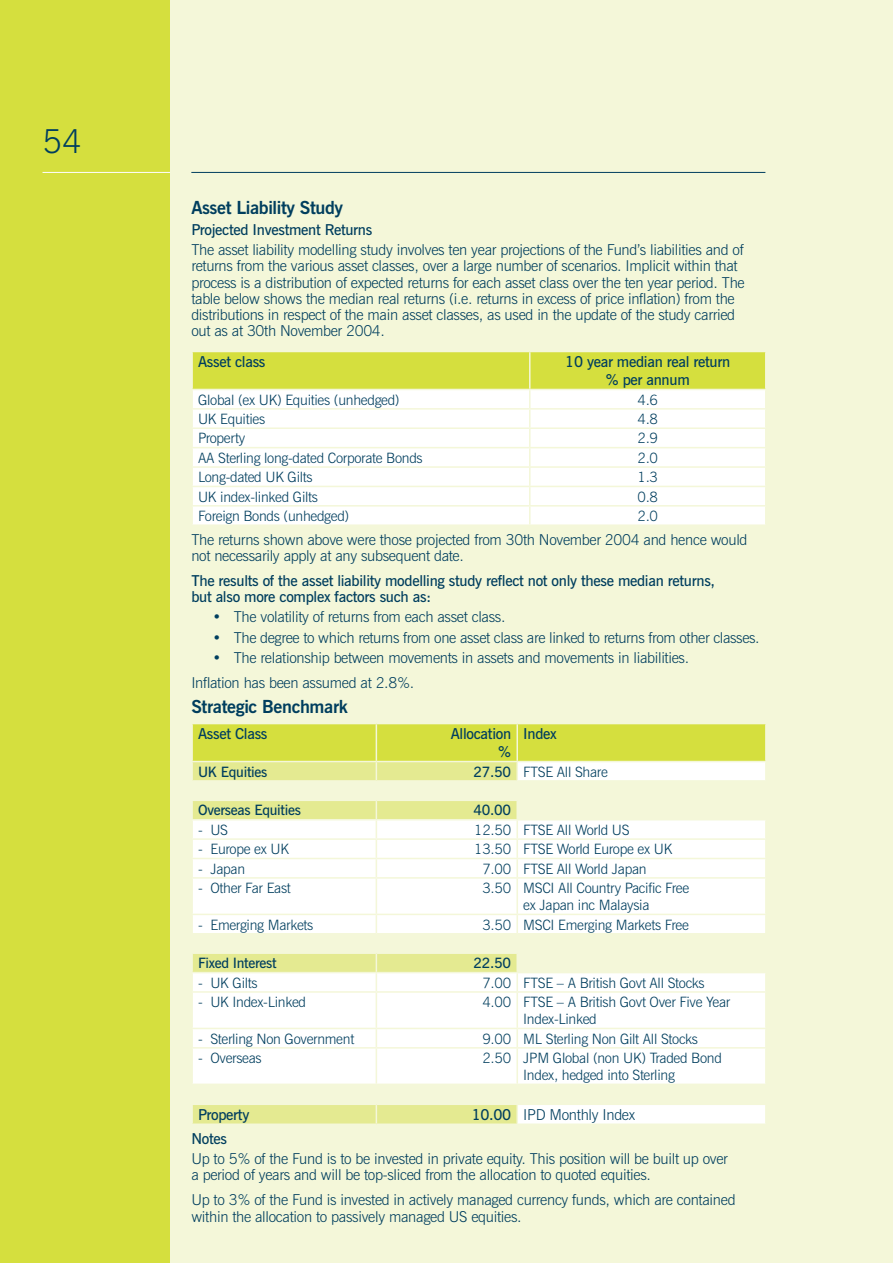
<style>
.page{position:relative;width:893px;height:1263px;background:#fff}
.page>*{position:absolute;margin:0;border:0;box-sizing:border-box;transform-origin:0 0}
.t1{font:300 33px "News Gothic BT";color:#003e5e}
.t2{font:700 18px "News Gothic BT";letter-spacing:-.02em;color:#003e5e}
.t3{font:300 15px/16.2px "News Gothic BT";letter-spacing:-.02em;color:#003e5e}
.t4{font:600 15px/18px "News Gothic BT";letter-spacing:-.02em;color:#003e5e;text-align:center}
.t5{font:300 14.25px/17.1px "News Gothic BT";letter-spacing:-.02em;color:#003e5e;text-align:center}
.t6{font:600 14.25px "News Gothic BT";letter-spacing:-.02em;color:#003e5e}
.s1{font-weight:600}
</style>
<div class="page">
<div style="left:170px;top:0;width:723px;height:1263px;background:#f4f7d9"></div>
<svg style="left:192px;top:351px;width:574px;height:173px;background:#f5f7d3"></svg>
<svg style="left:193px;top:879px;width:572px;height:244px;fill:#fff"></svg>
<svg style="left:192px;top:723px;width:574px;height:154px"></svg>
<hr style="left:376px;top:879px;width:1px;height:35px;background:#f4f7d9">
<hr style="left:516px;top:879px;width:2px;height:35px;background:#f4f7d9">
<hr style="left:191px;top:914px;width:185px;height:1px;background:#f4f7d9">
<hr style="left:376px;top:914px;width:141px;height:1px;background:#f4f7d9">
<hr style="left:517px;top:914px;width:250px;height:1px;background:#f4f7d9">
<hr style="left:191px;top:972px;width:185px;height:1px;background:#f4f7d9">
<hr style="left:376px;top:972px;width:141px;height:1px;background:#f4f7d9">
<hr style="left:517px;top:972px;width:250px;height:1px;background:#f4f7d9">
<hr style="left:191px;top:991px;width:185px;height:2px;background:#f4f7d9">
<hr style="left:376px;top:991px;width:141px;height:2px;background:#f4f7d9">
<hr style="left:376px;top:993px;width:1px;height:35px;background:#f4f7d9">
<hr style="left:517px;top:991px;width:250px;height:2px;background:#f4f7d9">
<hr style="left:516px;top:993px;width:2px;height:35px;background:#f4f7d9">
<hr style="left:191px;top:1028px;width:185px;height:1px;background:#f4f7d9">
<hr style="left:376px;top:1028px;width:141px;height:1px;background:#f4f7d9">
<svg style="left:376px;top:1029px;width:1px;height:18px"></svg>
<hr style="left:517px;top:1028px;width:250px;height:1px;background:#f4f7d9">
<svg style="left:516px;top:1029px;width:2px;height:18px"></svg>
<hr style="left:191px;top:1047px;width:185px;height:1px;background:#f4f7d9">
<hr style="left:376px;top:1047px;width:141px;height:1px;background:#f4f7d9">
<hr style="left:376px;top:1048px;width:1px;height:35px;background:#f4f7d9">
<hr style="left:517px;top:1047px;width:250px;height:1px;background:#f4f7d9">
<hr style="left:516px;top:1048px;width:2px;height:35px;background:#f4f7d9">
<hr style="left:191px;top:1083px;width:185px;height:2px;background:#f4f7d9">
<hr style="left:376px;top:1083px;width:141px;height:2px;background:#f4f7d9">
<hr style="left:517px;top:1083px;width:250px;height:2px;background:#f4f7d9">
<hr style="left:191px;top:1103px;width:185px;height:2px;background:#f4f7d9">
<hr style="left:376px;top:1103px;width:141px;height:2px;background:#f4f7d9">
<svg style="left:376px;top:1085px;width:1px;height:38px"></svg>
<hr style="left:517px;top:1103px;width:250px;height:2px;background:#f4f7d9">
<svg style="left:516px;top:1085px;width:2px;height:38px"></svg>
<hr style="left:191px;top:933px;width:185px;height:1px;background:#f4f7d9">
<hr style="left:376px;top:933px;width:141px;height:1px;background:#f4f7d9">
<svg style="left:376px;top:915px;width:1px;height:76px"></svg>
<hr style="left:517px;top:933px;width:250px;height:1px;background:#f4f7d9">
<svg style="left:516px;top:915px;width:2px;height:76px"></svg>
<hr style="left:191px;top:952px;width:185px;height:2px;background:#f4f7d9">
<hr style="left:376px;top:952px;width:141px;height:2px;background:#f4f7d9">
<hr style="left:517px;top:952px;width:250px;height:2px;background:#f4f7d9">
<div style="left:0;top:0;width:170px;height:1263px;background:#d5df3e"></div>
<hr style="left:43px;top:172px;width:127px;height:1px;background:#fff">
<hr style="left:191px;top:172px;width:574px;height:1px;background:#003e5e">
<h1 class="t1" style="left:43px;top:121px;width:41px">54</h1>
<p class="t2" style="left:191px;top:197px;width:153px">Asset Liability Study</p>
<p class="t4" style="left:191px;top:220px;width:183px">Projected Investment Returns</p>
<p class="t3" style="left:191px;top:242px;width:555px">The asset liability modelling study involves ten year projections of the Fund’s liabilities and of returns from the various asset classes, over a large number of scenarios. Implicit within that process is a distribution of expected returns for each asset class over the ten year period. The table below shows the median real returns (i.e. returns in excess of price inflation) from the distributions in respect of the main asset classes, as used in the update of the study carried out as at 30th November 2004.</p>
<p class="t4" style="left:198px;top:353px;width:69px">Asset class</p>
<p class="t4" style="left:565px;top:353px;width:167px">10 year median real return % per annum</p>
<p class="t5" style="left:198px;top:391px;width:203px">Global (ex UK) Equities (unhedged)</p>
<p class="t5" style="left:637px;top:391px;width:22px">4.6</p>
<p class="t5" style="left:198px;top:410px;width:69px">UK Equities</p>
<p class="t5" style="left:637px;top:410px;width:22px">4.8</p>
<p class="t5" style="left:198px;top:430px;width:49px">Property</p>
<p class="t5" style="left:637px;top:430px;width:22px">2.9</p>
<p class="t5" style="left:198px;top:449px;width:226px">AA Sterling long-dated Corporate Bonds</p>
<p class="t5" style="left:637px;top:449px;width:22px">2.0</p>
<p class="t5" style="left:198px;top:468px;width:116px">Long-dated UK Gilts</p>
<p class="t5" style="left:637px;top:468px;width:22px">1.3</p>
<p class="t5" style="left:198px;top:488px;width:121px">UK index-linked Gilts</p>
<p class="t5" style="left:637px;top:488px;width:22px">0.8</p>
<p class="t5" style="left:198px;top:507px;width:153px">Foreign Bonds (unhedged)</p>
<p class="t5" style="left:637px;top:507px;width:22px">2.0</p>
<p class="t3" style="left:191px;top:531px;width:558px">The returns shown above were those projected from 30th November 2004 and hence would not necessarily apply at any subsequent date.</p>
<p class="t4" style="left:191px;top:572px;width:525px;line-height:16.2px;text-align:left">The results of the asset liability modelling study reflect not only these median returns, but also more complex factors such as:</p>
<p class="t3" style="left:213px;top:609px;width:294px">• The volatility of returns from each asset class.</p>
<p class="t3" style="left:213px;top:629px;width:549px">• The degree to which returns from one asset class are linked to returns from other classes.</p>
<p class="t3" style="left:191px;top:645px;width:499px;line-height:24.8px;text-indent:21px">• The relationship between movements in assets and movements in liabilities.<br>Inflation has been assumed at 2.8%.</p>
<p class="t2" style="left:191px;top:695px;width:158px">Strategic Benchmark</p>
<p class="t4" style="left:198px;top:725px;width:71px">Asset Class</p>
<p class="t4" style="left:451px;top:725px;width:62px;text-align:right">Allocation %</p>
<p class="t4" style="left:523px;top:725px;width:35px">Index</p>
<p class="t6" style="left:198px;top:763px;width:71px">UK Equities</p>
<p class="t5" style="left:474px;top:763px;width:136px"><span class="s1">27.50</span> FTSE All Share</p>
<p class="t6" style="left:198px;top:802px;width:104px">Overseas Equities</p>
<p class="t6" style="left:474px;top:802px;width:39px">40.00</p>
<p class="t5" style="left:198px;top:821px;width:32px">- US</p>
<p class="t5" style="left:474px;top:821px;width:157px">12.50 FTSE All World US</p>
<p class="t5" style="left:198px;top:840px;width:92px">- Europe ex UK</p>
<p class="t5" style="left:474px;top:840px;width:200px">13.50 FTSE World Europe ex UK</p>
<p class="t5" style="left:198px;top:860px;width:49px">- Japan</p>
<p class="t5" style="left:482px;top:860px;width:166px">7.00 FTSE All World Japan</p>
<p class="t5" style="left:198px;top:879px;width:94px">- Other Far East</p>
<p class="t5" style="left:482px;top:879px;width:208px">3.50 MSCI All Country Pacific Free ex Japan inc Malaysia</p>
<p class="t5" style="left:198px;top:916px;width:117px">- Emerging Markets</p>
<p class="t5" style="left:482px;top:916px;width:208px">3.50 MSCI Emerging Markets Free</p>
<p class="t6" style="left:198px;top:954px;width:80px">Fixed Interest</p>
<p class="t6" style="left:474px;top:954px;width:39px">22.50</p>
<p class="t5" style="left:198px;top:974px;width:61px">- UK Gilts</p>
<p class="t5" style="left:482px;top:974px;width:224px">7.00 FTSE – A British Govt All Stocks</p>
<p class="t5" style="left:198px;top:993px;width:109px">- UK Index-Linked</p>
<p class="t5" style="left:523px;top:993px;width:209px;text-align:left;text-indent:-41px">4.00 FTSE – A British Govt Over Five Year<br>Index-Linked</p>
<p class="t5" style="left:198px;top:1030px;width:158px">- Sterling Non Government</p>
<p class="t5" style="left:482px;top:1030px;width:217px">9.00 ML Sterling Non Gilt All Stocks</p>
<p class="t5" style="left:198px;top:1049px;width:65px">- Overseas</p>
<p class="t5" style="left:482px;top:1049px;width:241px">2.50 JPM Global (non UK) Traded Bond<br>Index, hedged into Sterling</p>
<p class="t4" style="left:198px;top:1105px;width:53px">Property</p>
<p class="t3" style="left:472px;top:1106px;width:165px"><span class="s1">10.00</span> IPD Monthly Index</p>
<p class="t4" style="left:191px;top:1129px;width:37px">Notes</p>
<p class="t3" style="left:191px;top:1150px;width:538px">Up to 5% of the Fund is to be invested in private equity. This position will be built up over a period of years and will be top-sliced from the allocation to quoted equities.</p>
<p class="t3" style="left:191px;top:1191px;width:546px">Up to 3% of the Fund is invested in actively managed currency funds, which are contained within the allocation to passively managed US equities.</p>
</div>
